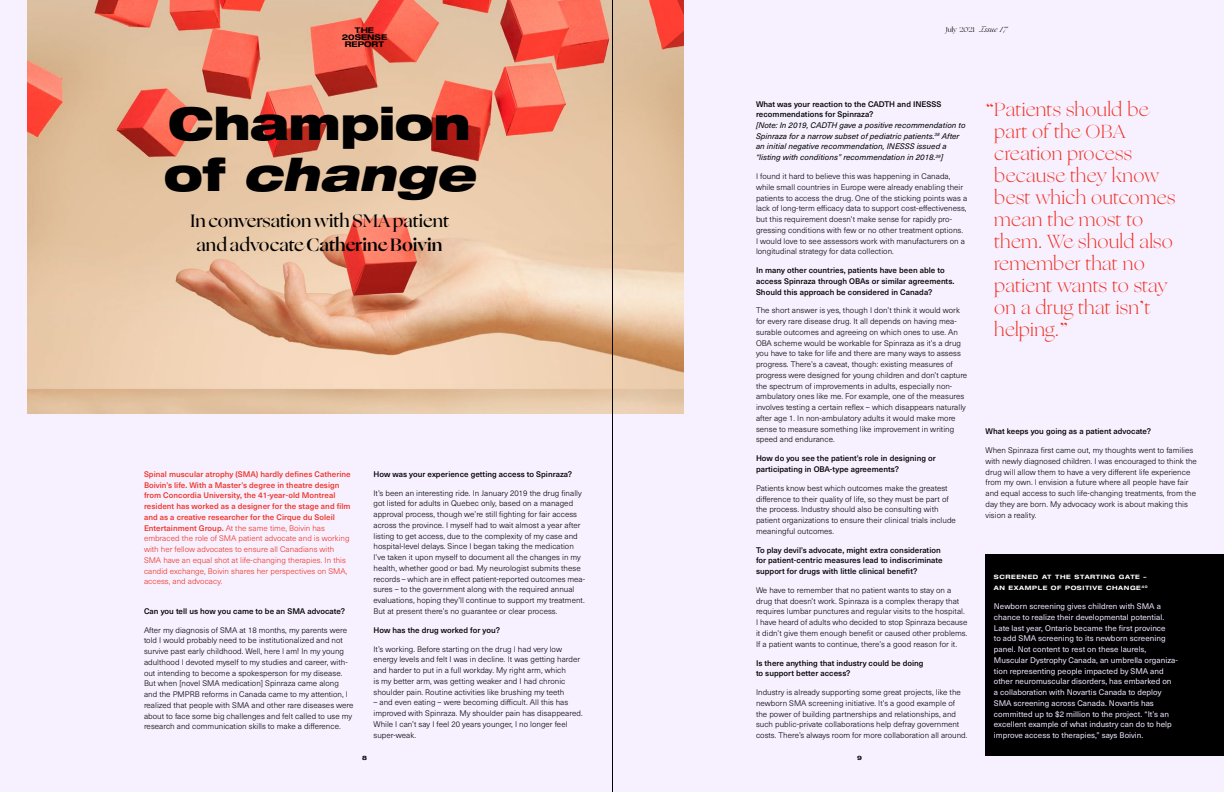
<style>
.page{position:relative;width:1224px;height:792px;background:#f7f1ff}
.page>*{position:absolute;margin:0;border:0;box-sizing:border-box;transform-origin:0 0}
.t1{font:900 expanded 45px/51px "Helvetica Neue LT Std";letter-spacing:-.015em;color:#000}
.t2{font:300 19px/22px "Ogg TRIAL";letter-spacing:.01em;color:#ee3124}
.t3{font:500 18px/24px "Ogg TRIAL";letter-spacing:-.005em;color:#000;text-align:center}
.t4{font:300 8px/10.8px "Neue Haas Unica W1 G";letter-spacing:.005em;color:#000}
.t5{font:500 8px/10.8px "Neue Haas Unica W1 G";letter-spacing:.005em;color:#000}
.t6{font:8px/10.8px "Neue Haas Unica W1 G";letter-spacing:.005em;color:#f1e6ff}
.t7{font:500 8px/10.8px "Neue Haas Unica W1 G";letter-spacing:.005em;color:#ee3124}
.t8{font:italic 8px/10.7px "Neue Haas Unica W1 G";letter-spacing:.005em;color:#000}
.t9{font:700 expanded 7.9px/7.3px "Helvetica Neue LT Std";color:#000;text-align:center}
.t10{font:7px "Ogg";color:#000}
.t11{font:700 expanded 6px/10.8px "Helvetica Neue LT Std";letter-spacing:.095em;color:#fff}
.t12{font:700 expanded 6px "Helvetica Neue LT Std";color:#000}
.s1{font-style:italic}
.s2{font-weight:700}
.s3{font-weight:300}
.s4{font-family:"Ogg";font-weight:400}
</style>
<div class="page">
<div style="left:986px;top:554px;width:238px;height:202px;background:#000"></div>
<img style="left:27px;top:0;width:657px;height:414px">
<hr style="left:612px;top:0;width:1px;height:792px;background:#000">
<p class="t9" style="left:342px;top:26px;width:47px">THE<br>20SENSE<br>REPORT</p>
<p class="t10" style="left:946px;top:25px;width:63px">July 2021 <span class="s1">Issue 17</span></p>
<h1 class="t1" style="left:164px;top:97px;width:313px">Champion of <span class="s1">change</span></h1>
<h3 class="t3" style="left:190px;top:209px;width:260px">In conversation with SMA patient and advocate <span class="s2">Catherine Boivin</span></h3>
<p class="t7" style="left:144px;top:468px;width:208px">Spinal muscular atrophy (SMA) hardly defines Catherine Boivin’s life. With a Master’s degree in theatre design from Concordia University, the 41-year-old Montreal resident has worked as a designer for the stage and film and as a creative researcher for the Cirque du Soleil Entertainment Group. <span class="s3">At the same time, Boivin has embraced the role of SMA patient advocate and is working with her fellow advocates to ensure all Canadians with SMA have an equal shot at life-changing therapies. In this candid exchange, Boivin shares her perspectives on SMA, access, and advocacy.</span></p>
<p class="t5" style="left:144px;top:605px;width:203px">Can you tell us how you came to be an SMA advocate?</p>
<p class="t4" style="left:144px;top:624px;width:211px">After my diagnosis of SMA at 18 months, my parents were told I would probably need to be institutionalized and not survive past early childhood. Well, here I am! In my young adulthood I devoted myself to my studies and career, with&shy;out intending to become a spokesperson for my disease.<br>But when [novel SMA medication] Spinraza came along and the PMPRB reforms in Canada came to my attention, I realized that people with SMA and other rare diseases were about to face some big challenges and felt called to use my research and communication skills to make a difference.</p>
<p class="t5" style="left:373px;top:468px;width:200px">How was your experience getting access to Spinraza?</p>
<p class="t4" style="left:373px;top:487px;width:213px">It’s been an interesting ride. In January 2019 the drug finally got listed for adults in Quebec only, based on a managed approval process, though we’re still fighting for fair access across the province. I myself had to wait almost a year after listing to get access, due to the complexity of my case and hospital-level delays. Since I began taking the medication I’ve taken it upon myself to document all the changes in my health, whether good or bad. My neurologist submits these records – which are in effect patient-reported outcomes mea&shy;sures – to the government along with the required annual evaluations, hoping they’ll continue to support my treatment.<br>But at present there’s no guarantee or clear process.</p>
<p class="t5" style="left:373px;top:624px;width:128px">How has the drug worked for you?</p>
<p class="t4" style="left:373px;top:643px;width:208px">It’s working. Before starting on the drug I had very low energy levels and felt I was in decline. It was getting harder and harder to put in a full workday. My right arm, which<br>is my better arm, was getting weaker and I had chronic shoulder pain. Routine activities like brushing my teeth</p>
<p class="t4" style="left:373px;top:697px;width:211px">– and even eating – were becoming difficult. All this has improved with Spinraza. My shoulder pain has disappeared.<br>While I can’t say I feel 20 years younger, I no longer feel super-weak.</p>
<p class="t5" style="left:756px;top:98px;width:187px">What was your reaction to the CADTH and INESSS recommendations for Spinraza?</p>
<p class="t8" style="left:756px;top:119px;width:211px">[Note: In 2019, CADTH gave a positive recommendation to Spinraza for a narrow subset of pediatric patients.<sup>38</sup> After an initial negative recommendation, INESSS issued a “listing with conditions” recommendation in 2018.<sup>39</sup>]</p>
<p class="t4" style="left:756px;top:170px;width:213px">I found it hard to believe this was happening in Canada, while small countries in Europe were already enabling their patients to access the drug. One of the sticking points was a lack of long-term efficacy data to support cost-effectiveness, but this requirement doesn’t make sense for rapidly pro&shy;gressing conditions with few or no other treatment options.<br>I would love to see assessors work with manufacturers on a longitudinal strategy for data collection.</p>
<p class="t5" style="left:756px;top:264px;width:200px">In many other countries, patients have been able to access Spinraza through OBAs or similar agreements.<br>Should this approach be considered in Canada?</p>
<p class="t4" style="left:756px;top:305px;width:213px">The short answer is yes, though I don’t think it would work for every rare disease drug. It all depends on having mea&shy;surable outcomes and agreeing on which ones to use. An OBA scheme would be workable for Spinraza as it’s a drug you have to take for life and there are many ways to assess progress. There’s a caveat, though: existing measures of progress were designed for young children and don’t capture the spectrum of improvements in adults, especially non&shy;ambulatory ones like me. For example, one of the measures involves testing a certain reflex – which disappears naturally after age 1. In non-ambulatory adults it would make more sense to measure something like improvement in writing speed and endurance.</p>
<p class="t5" style="left:756px;top:453px;width:181px">How do you see the patient’s role in designing or participating in OBA-type agreements?</p>
<p class="t4" style="left:756px;top:482px;width:201px">Patients know best which outcomes make the greatest difference to their quality of life, so they must be part of the process. Industry should also be consulting with patient organizations to ensure their clinical trials include meaningful outcomes.</p>
<p class="t5" style="left:756px;top:544px;width:188px">To play devil’s advocate, might extra consideration for patient-centric measures lead to indiscriminate support for drugs with little clinical benefit?</p>
<p class="t4" style="left:756px;top:584px;width:213px">We have to remember that no patient wants to stay on a drug that doesn’t work. Spinraza is a complex therapy that requires lumbar punctures and regular visits to the hospital.<br>I have heard of adults who decided to stop Spinraza because it didn’t give them enough benefit or caused other problems.<br>If a patient wants to continue, there’s a good reason for it.</p>
<p class="t5" style="left:756px;top:657px;width:169px">Is there anything that industry could be doing to support better access?</p>
<p class="t4" style="left:756px;top:686px;width:213px">Industry is already supporting some great projects, like the newborn SMA screening initiative. It’s a good example of the power of building partnerships and relationships, and such public-private collaborations help defray government costs. There’s always room for more collaboration all around.</p>
<p class="t12" style="left:362px;top:754px;width:6px">8</p>
<p class="t12" style="left:857px;top:754px;width:6px">9</p>
<h2 class="t2" style="left:994px;top:98px;width:183px;text-indent:-9px"><span class="s4">“</span>Patients should be part of the OBA creation process because they know best which outcomes mean the most to them. We should also remember that no patient wants to stay on a drug that isn<span class="s4">’</span>t helping.<span class="s4">”</span></h2>
<p class="t5" style="left:986px;top:426px;width:167px">What keeps you going as a patient advocate?</p>
<p class="t4" style="left:986px;top:445px;width:213px">When Spinraza first came out, my thoughts went to families with newly diagnosed children. I was encouraged to think the drug will allow them to have a very different life experience from my own. I envision a future where all people have fair and equal access to such life-changing treatments, from the day they are born. My advocacy work is about making this vision a reality.</p>
<p class="t11" style="left:994px;top:572px;width:155px">SCREENED AT THE STARTING GATE –<br>AN EXAMPLE OF POSITIVE CHANGE<sup>40</sup></p>
<p class="t6" style="left:994px;top:600px;width:185px">Newborn screening gives children with SMA a chance to realize their developmental potential.<br>Late last year, Ontario became the first province<br>to add SMA screening to its newborn screening panel. Not content to rest on these laurels, Muscular Dystrophy Canada, an umbrella organiza&shy;tion representing people impacted by SMA and other neuromuscular disorders, has embarked on<br>a collaboration with Novartis Canada to deploy SMA screening across Canada. Novartis has committed up to $2 million to the project. “It’s an excellent example of what industry can do to help improve access to therapies,” says Boivin.</p>
</div>
